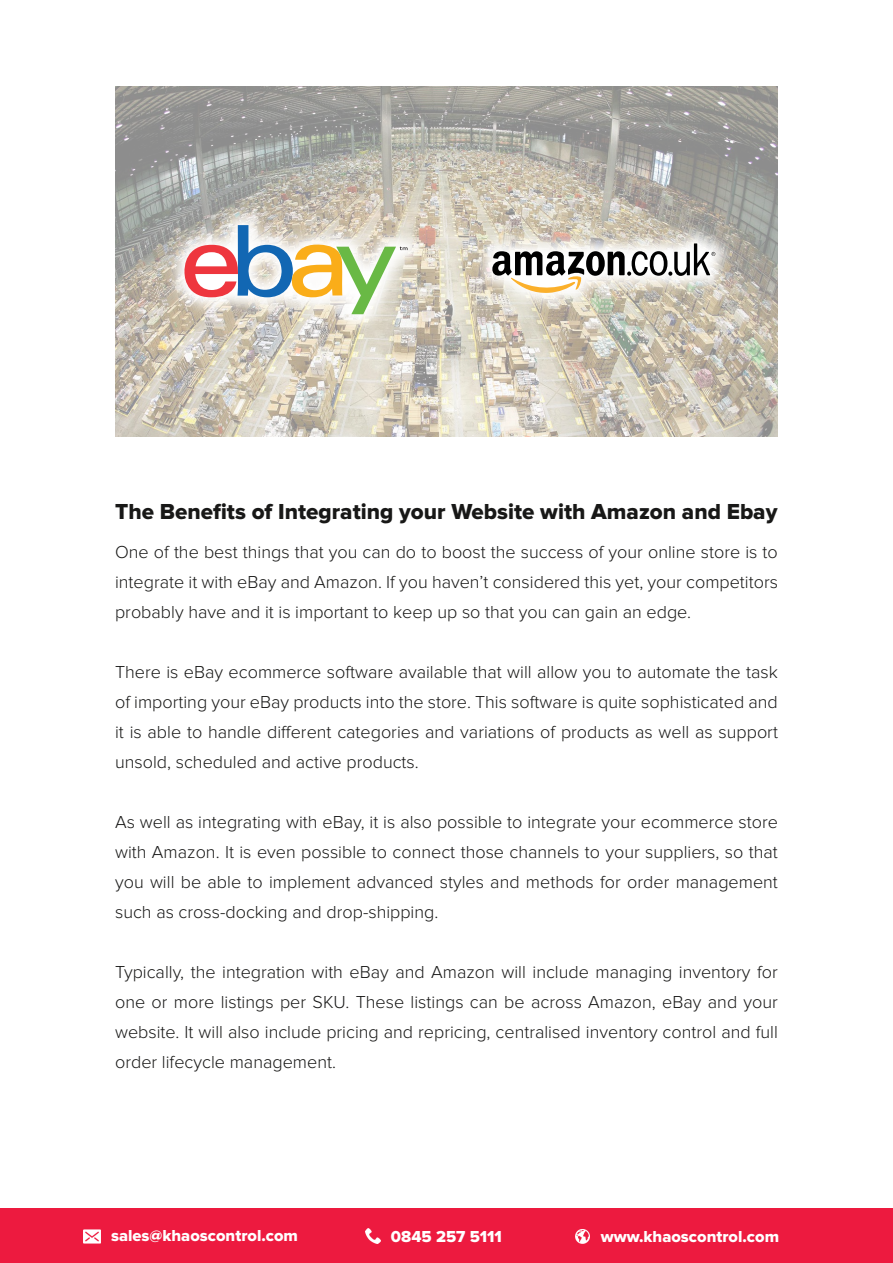
<style>
.page{position:relative;width:893px;height:1263px;background:#fff}
.page>*{position:absolute;margin:0;border:0;box-sizing:border-box;transform-origin:0 0}
.t1{font:22.5px "Proxima Nova Extrabld";color:#181817}
.t2{font:300 18px/30px "Proxima Nova";color:#181817;text-align:justify}
.t3{font:16.5px "Proxima Nova Extrabld";color:#fff}
</style>
<div class="page">
<img style="left:115px;top:86px;width:663px;height:351px">
<div style="left:0;top:1209px;width:893px;height:54px;background:#ed1a3f"></div>
<img style="left:83px;top:1229px;width:18px;height:15px">
<img style="left:575px;top:1229px;width:15px;height:15px">
<img style="left:366px;top:1229px;width:15px;height:15px">
<svg style="left:472px;top:223px;width:263px;height:90px;background:#cfc8ba"></svg>
<svg style="left:492px;top:243px;width:223px;height:50px"></svg>
<svg style="left:165px;top:205px;width:262px;height:130px;background:#cdc5b9"></svg>
<svg style="left:184px;top:225px;width:224px;height:89px"></svg>
<p class="t1" style="left:115px;top:498px;width:664px">The Benefits of Integrating your Website with Amazon and Ebay</p>
<p class="t2" style="left:115px;top:537px;width:664px">One of the best things that you can do to boost the success of your online store is to integrate it with eBay and Amazon. If you haven’t considered this yet, your competitors probably have and it is important to keep up so that you can gain an edge.</p>
<p class="t2" style="left:115px;top:657px;width:664px">There is eBay ecommerce software available that will allow you to automate the task of importing your eBay products into the store. This software is quite sophisticated and it is able to handle different categories and variations of products as well as support unsold, scheduled and active products.</p>
<p class="t2" style="left:115px;top:807px;width:664px">As well as integrating with eBay, it is also possible to integrate your ecommerce store with Amazon. It is even possible to connect those channels to your suppliers, so that you will be able to implement advanced styles and methods for order management such as cross-docking and drop-shipping.</p>
<p class="t2" style="left:115px;top:957px;width:664px">Typically, the integration with eBay and Amazon will include managing inventory for one or more listings per SKU. These listings can be across Amazon, eBay and your website. It will also include pricing and repricing, centralised inventory control and full order lifecycle management.</p>
<p class="t3" style="left:111px;top:1225px;width:188px">sales@khaoscontrol.com</p>
<p class="t3" style="left:391px;top:1227px;width:113px">0845 257 5111</p>
<p class="t3" style="left:601px;top:1227px;width:180px">www.khaoscontrol.com</p>
</div>
